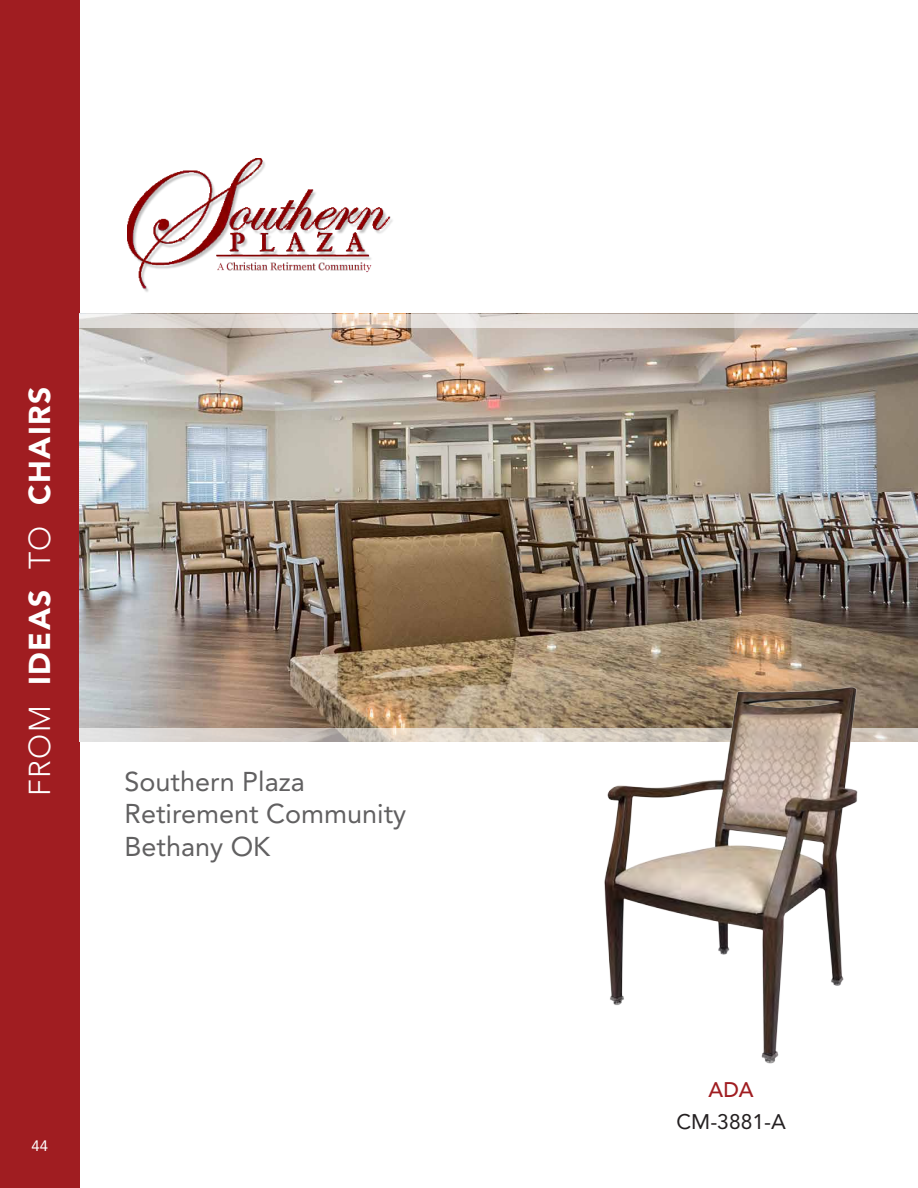
<style>
.page{position:relative;width:918px;height:1188px;background:#fff}
.page>*{position:absolute;margin:0;border:0;box-sizing:border-box;transform-origin:0 0}
.t1{font:900 30px "Avenir LT Std";letter-spacing:.05em;color:#fff}
.t2{font:27px/32.4px "Avenir LT Std";color:#616061}
.t3{font:21px "Avenir LT Std";color:#231f20}
.t4{font:500 21px "Avenir LT Std";color:#a01d21}
.t5{font:15px "Avenir LT Std";color:#fff}
.s1{font-weight:300}
</style>
<div class="page">
<div style="left:0;top:0;width:80px;height:1188px;background:#a01d21"></div>
<img style="left:80px;top:327px;width:838px;height:401px">
<svg style="left:80px;top:314px;width:838px;height:13px;background:#e1dbd7"></svg>
<svg style="left:80px;top:728px;width:838px;height:14px;background:#d8d0c7"></svg>
<img style="left:598px;top:686px;width:266px;height:378px">
<img style="left:128px;top:158px;width:265px;height:134px">
<p class="t1" style="left:22px;top:796px;width:411px;rotate:-90deg"><span class="s1">FROM</span> IDEAS <span class="s1">TO</span> CHAIRS</p>
<p class="t2" style="left:125px;top:765px;width:283px">Southern Plaza<br>Retirement Community<br>Bethany OK</p>
<p class="t5" style="left:32px;top:1137px;width:18px">44</p>
<p class="t4" style="left:709px;top:1078px;width:47px">ADA</p>
<p class="t3" style="left:677px;top:1109px;width:111px">CM-3881-A</p>
</div>
